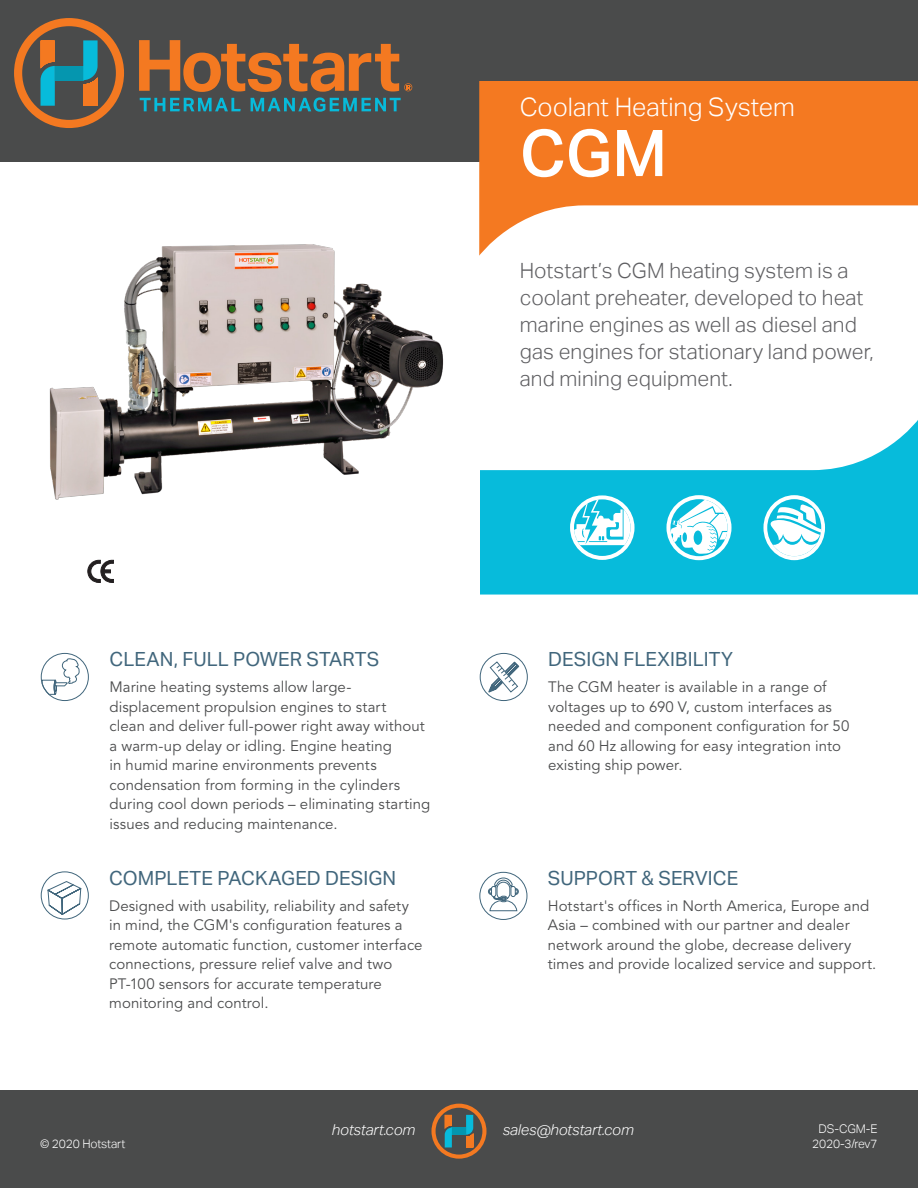
<style>
.page{position:relative;width:918px;height:1188px;background:#fff}
.page>*{position:absolute;margin:0;border:0;box-sizing:border-box;transform-origin:0 0}
.Banner_-_Product_Nam{font:500 64.5px "Aktiv Grotesk";color:#fff}
.Banner_-_Product_Fam{font:300 25.5px "Aktiv Grotesk";color:#fff}
.Banner_-_Product_Sum{font:300 21px/27px "Aktiv Grotesk";letter-spacing:.005em;color:#5f5f62}
.Product_Features_-_H{font:19.5px "Aktiv Grotesk";letter-spacing:.005em;color:#41667c}
.Product_Features_-_T{font:15px/19.5px "Avenir LT Std";letter-spacing:.005em;color:#4b4c4d}
.Footer_-_Email_Link{font:italic 300 15px "Aktiv Grotesk";letter-spacing:-.01em;color:#fff}
.Footer_-_Web_Link{font:italic 300 15px "Aktiv Grotesk";letter-spacing:-.01em;color:#fff}
.t1{font:900 13.8px "Avenir LT Std";color:#41667c}
.Footer_-_Document_No{font:300 12px "Aktiv Grotesk";letter-spacing:-.01em;color:#fff}
.Footer_-_Copyright{font:300 12px "Aktiv Grotesk";letter-spacing:-.01em;color:#fff}
</style>
<div class="page">
<div style="left:480px;top:653px;width:48px;height:48px;border:1px solid #41667c;border-radius:50%"></div>
<svg style="left:488px;top:661px;width:32px;height:35px"></svg>
<div style="left:41px;top:871px;width:48px;height:49px;border:1px solid #41667c;border-radius:50%"></div>
<svg style="left:46px;top:880px;width:37px;height:36px"></svg>
<svg style="left:41px;top:658px;width:39px;height:37px"></svg>
<div style="left:41px;top:653px;width:48px;height:48px;border:1px solid #41667c;border-radius:50%"></div>
<div style="left:479px;top:872px;width:48px;height:48px;border:1px solid #41667c;border-radius:50%"></div>
<svg style="left:488px;top:878px;width:31px;height:33px"></svg>
<img style="left:49px;top:244px;width:395px;height:256px">
<svg style="left:88px;top:560px;width:26px;height:23px"></svg>
<div style="left:0;top:0;width:918px;height:162px;background:#4a4b4b"></div>
<div style="left:0;top:1091px;width:918px;height:97px;background:#4a4b4b"></div>
<svg style="left:14px;top:18px;width:398px;height:110px"></svg>
<svg style="left:431px;top:1104px;width:56px;height:55px"></svg>
<svg style="left:480px;top:420px;width:438px;height:175px;fill:#07bbdb"></svg>
<svg style="left:479px;top:81px;width:439px;height:175px;fill:#f47921"></svg>
<svg style="left:570px;top:495px;width:65px;height:65px"></svg>
<svg style="left:666px;top:495px;width:66px;height:65px"></svg>
<svg style="left:763px;top:495px;width:62px;height:65px"></svg>
<p class="Banner_-_Product_Fam" style="left:520px;top:92px;width:277px">Coolant Heating System</p>
<p class="Banner_-_Product_Nam" style="left:520px;top:116px;width:149px">CGM</p>
<p class="Banner_-_Product_Sum" style="left:520px;top:257px;width:355px">Hotstart’s CGM heating system is a coolant preheater, developed to heat marine engines as well as diesel and gas engines for stationary land power, and mining equipment.</p>
<p class="Product_Features_-_H" style="left:109px;top:648px;width:271px">CLEAN, FULL POWER STARTS</p>
<p class="Product_Features_-_T" style="left:109px;top:678px;width:322px">Marine heating systems allow large&shy;displacement propulsion engines to start<br>clean and deliver full-power right away without a warm-up delay or idling. Engine heating<br>in humid marine environments prevents condensation from forming in the cylinders during cool down periods – eliminating starting issues and reducing maintenance.</p>
<p class="Product_Features_-_H" style="left:109px;top:867px;width:289px">COMPLETE PACKAGED DESIGN</p>
<p class="Product_Features_-_T" style="left:109px;top:896px;width:315px">Designed with usability, reliability and safety in mind, the CGM's configuration features a remote automatic function, customer interface connections, pressure relief valve and two PT-100 sensors for accurate temperature monitoring and control.</p>
<p class="t1" style="left:355px;top:751px;width:10px">$</p>
<p class="Footer_-_Copyright" style="left:40px;top:1136px;width:87px">© 2020 Hotstart</p>
<p class="Footer_-_Web_Link" style="left:332px;top:1121px;width:85px">hotstart.com</p>
<p class="Product_Features_-_H" style="left:548px;top:648px;width:186px">DESIGN FLEXIBILITY</p>
<p class="Product_Features_-_T" style="left:548px;top:678px;width:303px">The CGM heater is available in a range of voltages up to 690 V, custom interfaces as needed and component configuration for 50 and 60 Hz allowing for easy integration into existing ship power.</p>
<p class="Product_Features_-_H" style="left:548px;top:867px;width:192px">SUPPORT &amp; SERVICE</p>
<p class="Product_Features_-_T" style="left:548px;top:896px;width:330px">Hotstart's offices in North America, Europe and Asia – combined with our partner and dealer network around the globe, decrease delivery times and provide localized service and support.</p>
<p class="Footer_-_Email_Link" style="left:503px;top:1121px;width:133px">sales@hotstart.com</p>
<p class="Footer_-_Document_No" style="left:818px;top:1121px;width:61px">DS-CGM-E</p>
<p class="Footer_-_Document_No" style="left:812px;top:1136px;width:67px">2020-3/rev7</p>
</div>
